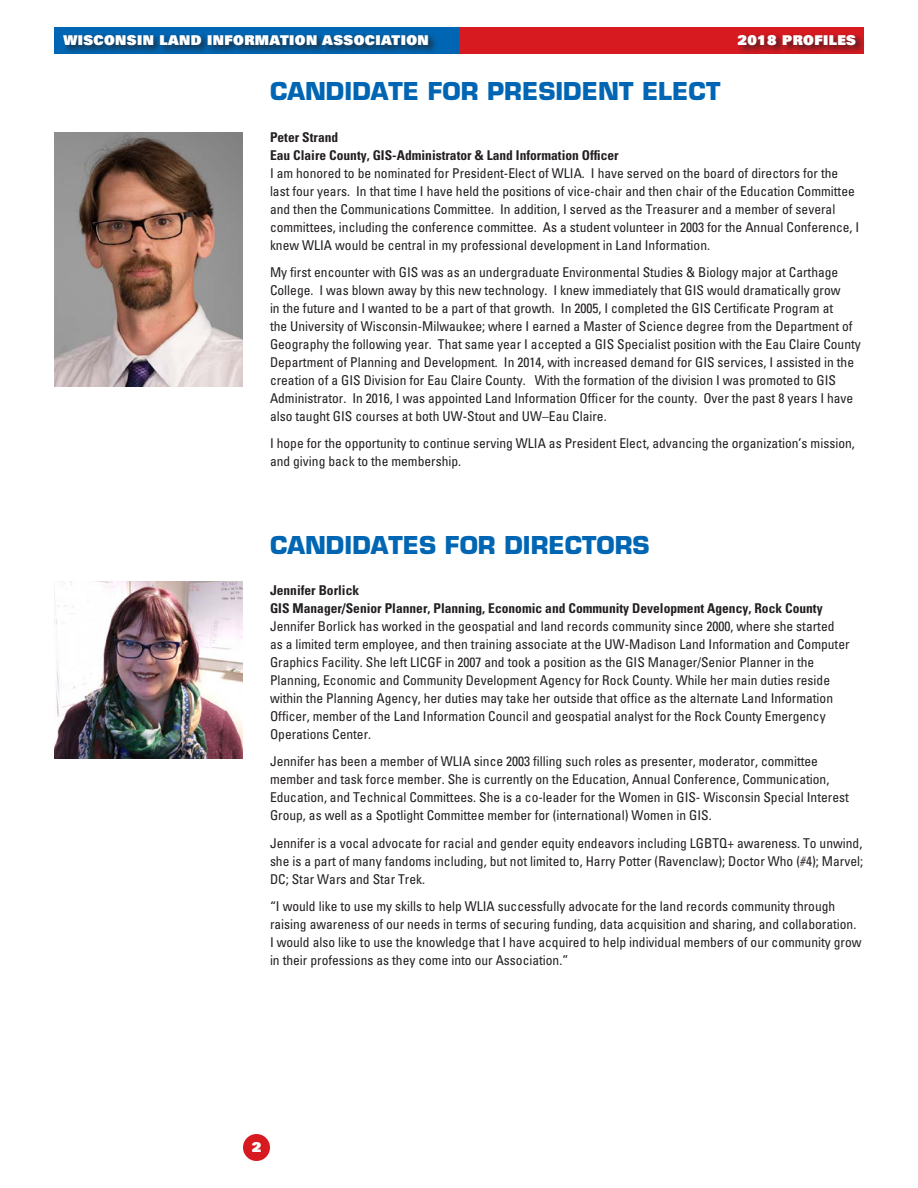
<style>
.page{position:relative;width:918px;height:1188px;background:#fff}
.page>*{position:absolute;margin:0;border:0;box-sizing:border-box;transform-origin:0 0}
.t1{font:700 24px "Eurostile";color:#0066b3}
.t2{font:condensed 13.5px/18px "Univers";color:#231f20}
.t3{font:700 condensed 13.5px/18px "Univers";color:#231f20}
.t4{font:900 13.5px "Univers";letter-spacing:.03em;color:#fff}
</style>
<div class="page">
<div style="left:54px;top:27px;width:405px;height:27px;background:#0066b3"></div>
<div style="left:459px;top:27px;width:405px;height:27px;background:#d71920"></div>
<div style="left:243px;top:1134px;width:27px;height:27px;background:#d71920;border-radius:50%"></div>
<div style="left:61px;top:33px;width:377px;height:22px;background:#231f20;opacity:.75"></div>
<div style="left:736px;top:33px;width:130px;height:22px;background:#231f20;opacity:.75"></div>
<img style="left:54px;top:582px;width:189px;height:176px">
<img style="left:54px;top:133px;width:189px;height:254px">
<p class="t4" style="left:63px;top:31px;width:367px">WISCONSIN LAND INFORMATION ASSOCIATION</p>
<p class="t4" style="left:738px;top:31px;width:120px">2018 PROFILES</p>
<h1 class="t1" style="left:270px;top:76px;width:452px">CANDIDATE FOR PRESIDENT ELECT</h1>
<p class="t3" style="left:270px;top:128px;width:350px">Peter Strand<br>Eau Claire County, GIS-Administrator &amp; Land Information Officer</p>
<p class="t2" style="left:270px;top:164px;width:591px">I am honored to be nominated for President-Elect of WLIA. I have served on the board of directors for the last four years. In that time I have held the positions of vice-chair and then chair of the Education Committee and then the Communications Committee. In addition, I served as the Treasurer and a member of several committees, including the conference committee. As a student volunteer in 2003 for the Annual Conference, I knew WLIA would be central in my professional development in Land Information.</p>
<p class="t2" style="left:270px;top:263px;width:592px">My first encounter with GIS was as an undergraduate Environmental Studies &amp; Biology major at Carthage College. I was blown away by this new technology. I knew immediately that GIS would dramatically grow<br>in the future and I wanted to be a part of that growth. In 2005, I completed the GIS Certificate Program at<br>the University of Wisconsin-Milwaukee; where I earned a Master of Science degree from the Department of Geography the following year. That same year I accepted a GIS Specialist position with the Eau Claire County Department of Planning and Development. In 2014, with increased demand for GIS services, I assisted in the creation of a GIS Division for Eau Claire County. With the formation of the division I was promoted to GIS Administrator. In 2016, I was appointed Land Information Officer for the county. Over the past 8 years I have also taught GIS courses at both UW-Stout and UW–Eau Claire.</p>
<p class="t2" style="left:270px;top:434px;width:586px">I hope for the opportunity to continue serving WLIA as President Elect, advancing the organization’s mission, and giving back to the membership.</p>
<h1 class="t1" style="left:270px;top:530px;width:381px">CANDIDATES FOR DIRECTORS</h1>
<p class="t3" style="left:270px;top:581px;width:554px">Jennifer Borlick<br>GIS Manager/Senior Planner, Planning, Economic and Community Development Agency, Rock County</p>
<p class="t2" style="left:270px;top:617px;width:581px">Jennifer Borlick has worked in the geospatial and land records community since 2000, where she started as a limited term employee, and then training associate at the UW-Madison Land Information and Computer Graphics Facility. She left LICGF in 2007 and took a position as the GIS Manager/Senior Planner in the Planning, Economic and Community Development Agency for Rock County. While her main duties reside within the Planning Agency, her duties may take her outside that office as the alternate Land Information Officer, member of the Land Information Council and geospatial analyst for the Rock County Emergency Operations Center.</p>
<p class="t2" style="left:270px;top:752px;width:580px">Jennifer has been a member of WLIA since 2003 filling such roles as presenter, moderator, committee member and task force member. She is currently on the Education, Annual Conference, Communication, Education, and Technical Committees. She is a co-leader for the Women in GIS- Wisconsin Special Interest Group, as well as a Spotlight Committee member for (international) Women in GIS.</p>
<p class="t2" style="left:270px;top:834px;width:595px;text-align:justify">Jennifer is a vocal advocate for racial and gender equity endeavors including LGBTQ+ awareness. To unwind, she is a part of many fandoms including, but not limited to, Harry Potter (Ravenclaw); Doctor Who (#4); Marvel; DC; Star Wars and Star Trek.</p>
<p class="t2" style="left:270px;top:897px;width:593px">“I would like to use my skills to help WLIA successfully advocate for the land records community through raising awareness of our needs in terms of securing funding, data acquisition and sharing, and collaboration.<br>I would also like to use the knowledge that I have acquired to help individual members of our community grow in their professions as they come into our Association.”</p>
<p class="t4" style="left:252px;top:1139px;width:11px">2</p>
</div>
